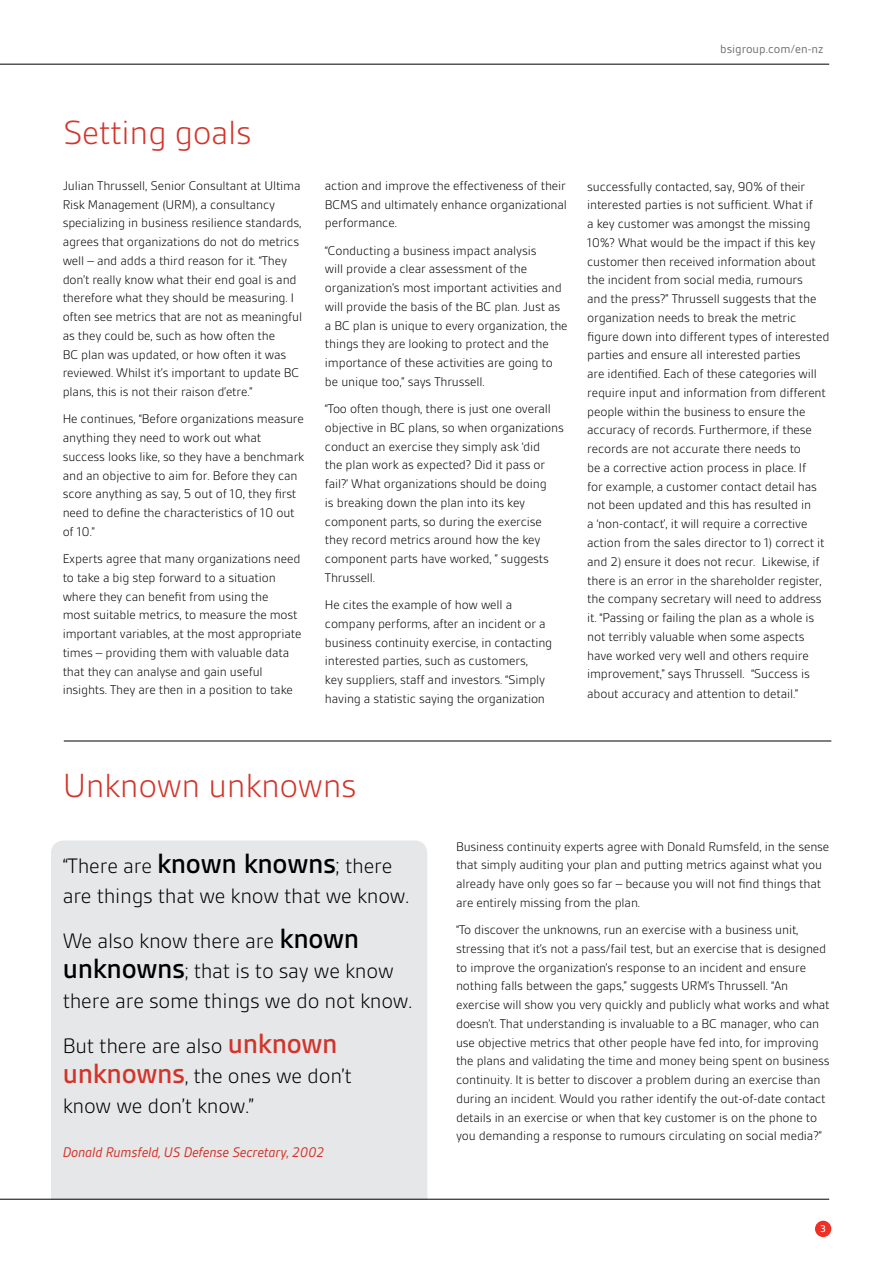
<style>
.page{position:relative;width:893px;height:1263px;background:#fff}
.page>*{position:absolute;margin:0;border:0;box-sizing:border-box;transform-origin:0 0}
.t1{font:300 36px "BSI Gesta";letter-spacing:-.01em;color:#d2342a}
.t2{font:300 22.5px/30px "BSI Gesta";letter-spacing:-.01em;color:#000}
.t3{font:italic 15px "BSI Gesta";letter-spacing:-.01em;color:#d2342a}
.t4{font:300 13.5px/18.8px "BSI Gesta";letter-spacing:-.01em;color:#000}
.t5{font:12.75px "BSI Gesta";color:#6d6e71}
.t6{font:500 10.5px "BSI Gesta";color:#fff}
.s1{font-weight:500;font-size:30px}
.s2{font-size:24px}
.s3{font-weight:500;font-size:30px;color:#d2342a}
</style>
<div class="page">
<div style="left:51px;top:840px;width:376px;height:359px;background:#e6e7e8"></div>
<hr style="left:0;top:64px;width:829px;height:1px;background:#000">
<div style="left:815px;top:1221px;width:16px;height:16px;background:#ee3124;border-radius:50%"></div>
<hr style="left:0;top:1199px;width:829px;height:1px;background:#000">
<hr style="left:64px;top:741px;width:767px;height:1px;background:#000">
<p class="t5" style="left:720px;top:42px;width:105px">bsigroup.com/en-nz</p>
<h1 class="t1" style="left:63px;top:114px;width:190px">Setting goals</h1>
<p class="t4" style="left:63px;top:176px;width:241px">Julian Thrussell, Senior Consultant at Ultima Risk Management (URM), a consultancy specializing in business resilience standards, agrees that organizations do not do metrics well – and adds a third reason for it. “They don’t really know what their end goal is and therefore what they should be measuring. I often see metrics that are not as meaningful as they could be, such as how often the<br>BC plan was updated, or how often it was reviewed. Whilst it’s important to update BC plans, this is not their raison d’etre.”</p>
<p class="t4" style="left:63px;top:410px;width:243px">He continues, “Before organizations measure anything they need to work out what success looks like, so they have a benchmark and an objective to aim for. Before they can score anything as say, 5 out of 10, they first need to define the characteristics of 10 out of 10.”</p>
<p class="t4" style="left:63px;top:549px;width:240px">Experts agree that many organizations need to take a big step forward to a situation where they can benefit from using the<br>most suitable metrics, to measure the most important variables, at the most appropriate times – providing them with valuable data that they can analyse and gain useful insights. They are then in a position to take</p>
<p class="t4" style="left:325px;top:176px;width:244px;text-align:justify">action and improve the effectiveness of their BCMS and ultimately enhance organizational performance.</p>
<p class="t4" style="left:325px;top:241px;width:244px">“Conducting a business impact analysis<br>will provide a clear assessment of the organization’s most important activities and will provide the basis of the BC plan. Just as a BC plan is unique to every organization, the things they are looking to protect and the importance of these activities are going to be unique too,” says Thrussell.</p>
<p class="t4" style="left:325px;top:399px;width:240px">“Too often though, there is just one overall objective in BC plans, so when organizations conduct an exercise they simply ask ‘did<br>the plan work as expected? Did it pass or fail?’ What organizations should be doing<br>is breaking down the plan into its key component parts, so during the exercise they record metrics around how the key component parts have worked, ” suggests Thrussell.</p>
<p class="t4" style="left:325px;top:595px;width:229px">He cites the example of how well a company performs, after an incident or a business continuity exercise, in contacting interested parties, such as customers,<br>key suppliers, staff and investors. “Simply having a statistic saying the organization</p>
<p class="t4" style="left:587px;top:177px;width:244px">successfully contacted, say, 90% of their interested parties is not sufficient. What if<br>a key customer was amongst the missing 10%? What would be the impact if this key customer then received information about the incident from social media, rumours<br>and the press?” Thrussell suggests that the organization needs to break the metric figure down into different types of interested parties and ensure all interested parties<br>are identified. Each of these categories will require input and information from different people within the business to ensure the accuracy of records. Furthermore, if these records are not accurate there needs to<br>be a corrective action process in place. If<br>for example, a customer contact detail has not been updated and this has resulted in<br>a ‘non-contact’, it will require a corrective action from the sales director to 1) correct it and 2) ensure it does not recur. Likewise, if there is an error in the shareholder register, the company secretary will need to address it. “Passing or failing the plan as a whole is not terribly valuable when some aspects have worked very well and others require improvement,” says Thrussell. “Success is about accuracy and attention to detail.”</p>
<h1 class="t1" style="left:63px;top:767px;width:295px">Unknown unknowns</h1>
<h2 class="t2" style="left:63px;top:851px;width:348px">“There are <span class="s1">known knowns</span><span class="s2">;</span> there are things that we know that we know.</h2>
<h2 class="t2" style="left:63px;top:926px;width:351px">We also know there are <span class="s1">known unknowns</span>; that is to say we know there are some things we do not know.</h2>
<h2 class="t2" style="left:63px;top:1031px;width:291px">But there are also <span class="s3">unknown unknowns</span>, the ones we don’t know we don’t know.”</h2>
<p class="t3" style="left:63px;top:1144px;width:263px">Donald Rumsfeld, US Defense Secretary, 2002</p>
<p class="t4" style="left:456px;top:837px;width:375px">Business continuity experts agree with Donald Rumsfeld, in the sense that simply auditing your plan and putting metrics against what you already have only goes so far – because you will not find things that are entirely missing from the plan.</p>
<p class="t4" style="left:456px;top:920px;width:375px">“To discover the unknowns, run an exercise with a business unit, stressing that it’s not a pass/fail test, but an exercise that is designed to improve the organization’s response to an incident and ensure nothing falls between the gaps,” suggests URM’s Thrussell. “An exercise will show you very quickly and publicly what works and what doesn’t. That understanding is invaluable to a BC manager, who can use objective metrics that other people have fed into, for improving the plans and validating the time and money being spent on business continuity. It is better to discover a problem during an exercise than during an incident. Would you rather identify the out-of-date contact details in an exercise or when that key customer is on the phone to you demanding a response to rumours circulating on social media?”</p>
<p class="t6" style="left:820px;top:1223px;width:7px">3</p>
</div>
